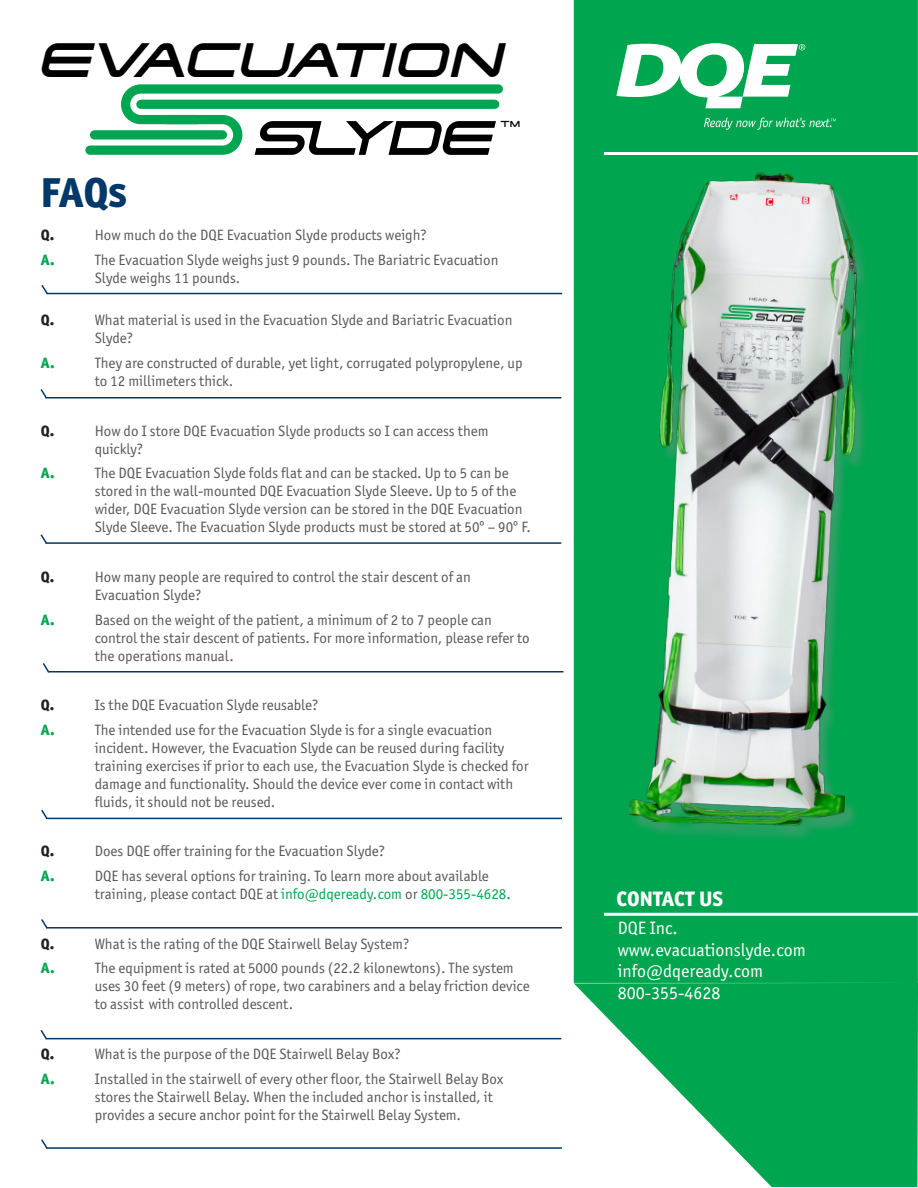
<style>
.page{position:relative;width:918px;height:1188px;background:#fff}
.page>*{position:absolute;margin:0;border:0;box-sizing:border-box;transform-origin:0 0}
.t1{font:italic 48.3px "Tachyon";color:#000}
.t2{font:800 42px "Officina Sans ITC Pro";color:#01386a}
.t3{font:800 21px "Officina Sans ITC Pro";color:#fff}
.t4{font:18px "Officina Sans ITC Pro";color:#fff}
.t5{font:15px/18px "Officina Sans ITC Pro";color:#57585a}
.t6{font:800 15px "Officina Sans ITC Pro";color:#231f20}
.t7{font:800 15px "Officina Sans ITC Pro";color:#00a54f}
.t8{font:8.7px "Tachyon";color:#000}
.s1{color:#00a54f}
</style>
<div class="page">
<hr style="left:46px;top:293px;width:516px;height:1px;background:#01386a">
<svg style="left:41px;top:284px;width:8px;height:11px"></svg>
<hr style="left:46px;top:397px;width:515px;height:2px;background:#01386a">
<svg style="left:40px;top:389px;width:9px;height:10px"></svg>
<hr style="left:46px;top:542px;width:515px;height:2px;background:#01386a">
<svg style="left:40px;top:534px;width:9px;height:10px"></svg>
<hr style="left:48px;top:671px;width:516px;height:1px;background:#01386a">
<svg style="left:42px;top:663px;width:9px;height:10px"></svg>
<hr style="left:46px;top:818px;width:516px;height:1px;background:#01386a">
<svg style="left:41px;top:809px;width:8px;height:11px"></svg>
<hr style="left:46px;top:927px;width:516px;height:2px;background:#01386a">
<svg style="left:41px;top:919px;width:8px;height:10px"></svg>
<hr style="left:46px;top:1038px;width:515px;height:1px;background:#01386a">
<svg style="left:40px;top:1030px;width:9px;height:10px"></svg>
<hr style="left:46px;top:1147px;width:516px;height:2px;background:#01386a">
<svg style="left:41px;top:1139px;width:8px;height:10px"></svg>
<svg style="left:85px;top:84px;width:418px;height:71px"></svg>
<svg style="left:574px;top:0;width:344px;height:1187px;background:#16ad5e"></svg>
<svg style="left:616px;top:43px;width:189px;height:65px"></svg>
<svg style="left:704px;top:118px;width:132px;height:12px;background:#31b671"></svg>
<hr style="left:604px;top:152px;width:314px;height:3px;background:#fff">
<hr style="left:604px;top:913px;width:314px;height:3px;background:#fff">
<img style="left:627px;top:167px;width:251px;height:665px">
<p class="t1" style="left:40px;top:29px;width:478px">EVACUATION</p>
<p class="t8" style="left:501px;top:119px;width:21px">TM</p>
<p class="t2" style="left:41px;top:166px;width:88px">FAQs</p>
<p class="t6" style="left:41px;top:225px;width:15px">Q.</p>
<p class="t5" style="left:95px;top:226px;width:334px">How much do the DQE Evacuation Slyde products weigh?</p>
<p class="t7" style="left:41px;top:250px;width:15px">A.</p>
<p class="t5" style="left:95px;top:251px;width:405px">The Evacuation Slyde weighs just 9 pounds. The Bariatric Evacuation<br>Slyde weighs 11 pounds.</p>
<p class="t6" style="left:41px;top:311px;width:15px">Q.</p>
<p class="t5" style="left:95px;top:311px;width:419px">What material is used in the Evacuation Slyde and Bariatric Evacuation<br>Slyde?</p>
<p class="t7" style="left:41px;top:353px;width:15px">A.</p>
<p class="t5" style="left:95px;top:354px;width:429px">They are constructed of durable, yet light, corrugated polypropylene, up to 12 millimeters thick.</p>
<p class="t6" style="left:41px;top:421px;width:15px">Q.</p>
<p class="t5" style="left:95px;top:422px;width:395px">How do I store DQE Evacuation Slyde products so I can access them quickly?</p>
<p class="t7" style="left:41px;top:464px;width:15px">A.</p>
<p class="t5" style="left:95px;top:464px;width:438px">The DQE Evacuation Slyde folds flat and can be stacked. Up to 5 can be stored in the wall-mounted DQE Evacuation Slyde Sleeve. Up to 5 of the wider, DQE Evacuation Slyde version can be stored in the DQE Evacuation Slyde Sleeve. The Evacuation Slyde products must be stored at 50º – 90º F.</p>
<p class="t6" style="left:41px;top:567px;width:15px">Q.</p>
<p class="t5" style="left:95px;top:568px;width:378px">How many people are required to control the stair descent of an<br>Evacuation Slyde?</p>
<p class="t7" style="left:41px;top:610px;width:15px">A.</p>
<p class="t5" style="left:95px;top:611px;width:437px">Based on the weight of the patient, a minimum of 2 to 7 people can control the stair descent of patients. For more information, please refer to the operations manual.</p>
<p class="t6" style="left:41px;top:695px;width:15px">Q.</p>
<p class="t5" style="left:95px;top:696px;width:225px">Is the DQE Evacuation Slyde reusable?</p>
<p class="t7" style="left:41px;top:720px;width:15px">A.</p>
<p class="t5" style="left:95px;top:721px;width:436px">The intended use for the Evacuation Slyde is for a single evacuation incident. However, the Evacuation Slyde can be reused during facility training exercises if prior to each use, the Evacuation Slyde is checked for damage and functionality. Should the device ever come in contact with fluids, it should not be reused.</p>
<p class="t6" style="left:41px;top:842px;width:15px">Q.</p>
<p class="t5" style="left:95px;top:842px;width:292px">Does DQE offer training for the Evacuation Slyde?</p>
<p class="t7" style="left:41px;top:866px;width:15px">A.</p>
<p class="t5" style="left:95px;top:867px;width:418px">DQE has several options for training. To learn more about available training, please contact DQE at <span class="s1">info@dqeready.com</span> or <span class="s1">800-355-4628</span>.</p>
<p class="t6" style="left:41px;top:934px;width:15px">Q.</p>
<p class="t5" style="left:95px;top:935px;width:316px">What is the rating of the DQE Stairwell Belay System?</p>
<p class="t7" style="left:41px;top:959px;width:15px">A.</p>
<p class="t5" style="left:95px;top:959px;width:436px">The equipment is rated at 5000 pounds (22.2 kilonewtons). The system uses 30 feet (9 meters) of rope, two carabiners and a belay friction device to assist with controlled descent.</p>
<p class="t6" style="left:41px;top:1044px;width:15px">Q.</p>
<p class="t5" style="left:95px;top:1045px;width:308px">What is the purpose of the DQE Stairwell Belay Box?</p>
<p class="t7" style="left:41px;top:1069px;width:15px">A.</p>
<p class="t5" style="left:95px;top:1070px;width:410px">Installed in the stairwell of every other floor, the Stairwell Belay Box stores the Stairwell Belay. When the included anchor is installed, it provides a secure anchor point for the Stairwell Belay System.</p>
<p class="t3" style="left:616px;top:886px;width:108px">CONTACT US</p>
<p class="t4" style="left:618px;top:917px;width:62px">DQE Inc.</p>
<p class="t4" style="left:618px;top:939px;width:190px">www.evacuationslyde.com</p>
<p class="t4" style="left:618px;top:961px;width:147px">info@dqeready.com</p>
<p class="t4" style="left:618px;top:982px;width:104px">800-355-4628</p>
</div>
